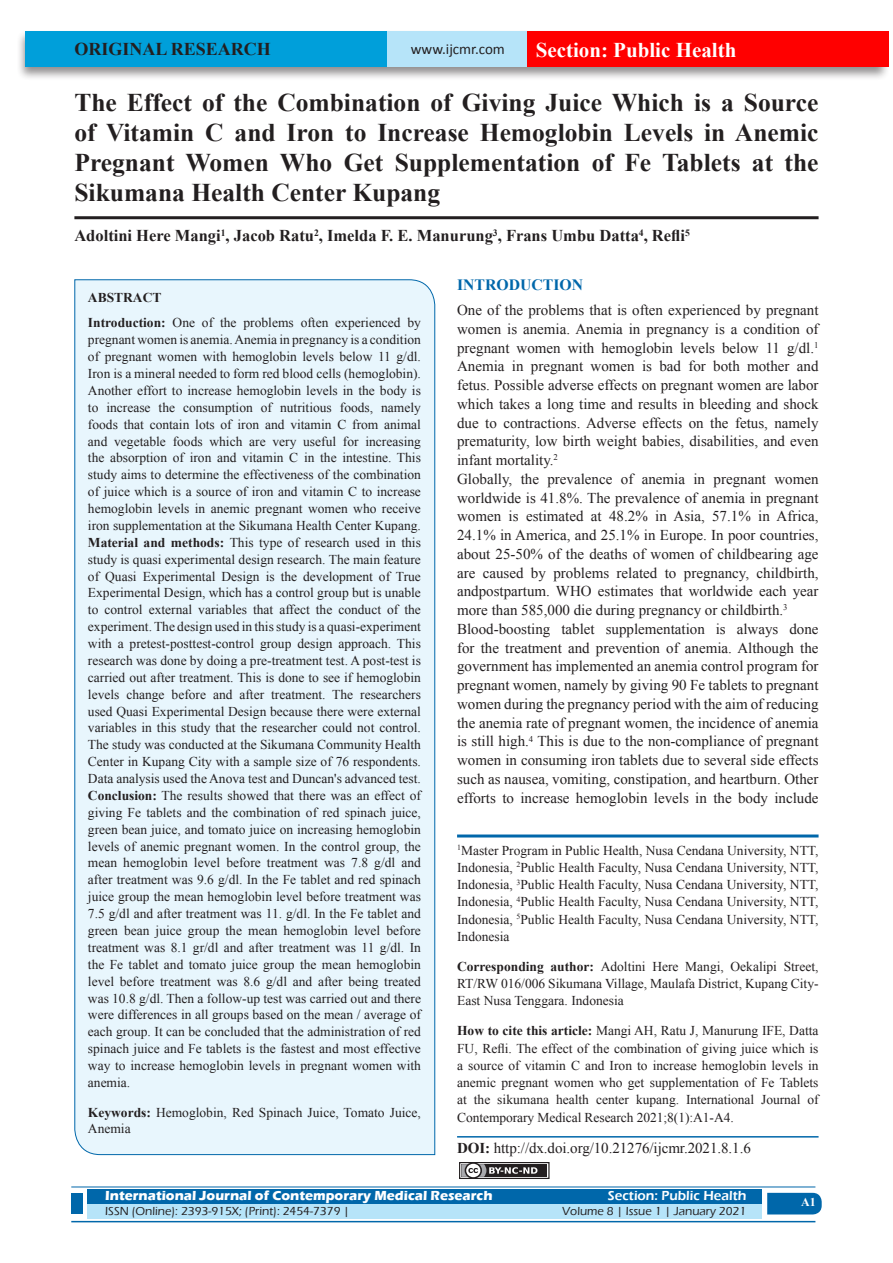
<style>
.page{position:relative;width:893px;height:1263px;background:#fff}
.page>*{position:absolute;margin:0;border:0;box-sizing:border-box;transform-origin:0 0}
.A_Title_New{font:700 25.5px/30px "Times New Roman";color:#231f20;text-align:justify}
.t1{font:700 21px "Times New Roman";color:#fff}
.AT_new{font:700 18px "Times New Roman";color:#231f20}
.AU-New{font:700 16.5px "Times New Roman";color:#231f20}
.t2{font:700 15.75px "Times New Roman";color:#0067aa}
.TX_New{font:15px/18.8px "Times New Roman";color:#231f20;text-align:justify}
.t3{font:15px "Calibri";color:#231f20}
.HTC_new{font:13.5px/16.8px "Times New Roman";color:#231f20}
.Affi_New{font:13.5px/17.2px "Times New Roman";color:#231f20;text-align:justify}
.Corresponding{font:13.5px/17.2px "Times New Roman";color:#231f20;text-align:justify}
.t4{font:700 13.5px "Eras ITC";color:#fff}
.t5{font:600 13.5px "Eras ITC";color:#fff}
.t6{font:500 12px "Eras ITC";color:#231f20}
.t7{font:700 12px "Times New Roman";color:#fff}
.s1{font-weight:700}
</style>
<div class="page">
<div style="left:16px;top:29px;width:875px;height:52px;background:#231f20;opacity:.5"></div>
<div style="left:25px;top:31px;width:858px;height:35px;background:#b6e4f9"></div>
<div style="left:25px;top:31px;width:362px;height:35px;background:#009fda"></div>
<div style="left:527px;top:31px;width:361px;height:35px;background:#f00"></div>
<div style="left:459px;top:1162px;width:91px;height:17px;border:1px solid #231f20"></div>
<div style="left:461px;top:1164px;width:86px;height:13px;background:#231f20"></div>
<svg style="left:461px;top:1162px;width:76px;height:17px"></svg>
<div style="left:87px;top:1189px;width:674px;height:15px;background:#0067aa"></div>
<div style="left:87px;top:1204px;width:674px;height:15px;background:#b6e4f9"></div>
<svg style="left:767px;top:1193px;width:55px;height:21px"></svg>
<hr style="left:71px;top:1186px;width:744px;height:1px;background:#0067aa">
<hr style="left:71px;top:1221px;width:744px;height:1px;background:#0067aa">
<div style="left:71px;top:1193px;width:12px;height:21px;background:#0067aa"></div>
<hr style="left:74px;top:216px;width:745px;height:3px;background:#231f20">
<div style="left:74px;top:279px;width:361px;height:876px;background:#e8f6fd"></div>
<hr style="left:457px;top:834px;width:362px;height:3px;background:#0067aa">
<hr style="left:457px;top:1136px;width:362px;height:1px;background:#0067aa">
<p class="AT_new" style="left:74px;top:36px;width:198px">ORIGINAL RESEARCH</p>
<p class="t3" style="left:411px;top:40px;width:96px">www.ijcmr.com</p>
<h2 class="t1" style="left:536px;top:35px;width:202px">Section: Public Health</h2>
<p class="A_Title_New" style="left:74px;top:87px;width:746px">The Effect of the Combination of Giving Juice Which is a Source of Vitamin C and Iron to Increase Hemoglobin Levels in Anemic Pregnant Women Who Get Supplementation of Fe Tablets at the Sikumana Health Center Kupang</p>
<p class="AU-New" style="left:74px;top:224px;width:617px">Adoltini Here Mangi<sup>1</sup>, Jacob Ratu<sup>2</sup>, Imelda F. E. Manurung<sup>3</sup>, Frans Umbu Datta<sup>4</sup>, Refli<sup>5</sup></p>
<p class="HTC_new" style="left:88px;top:285px;width:334px;line-height:25.3px"><span class="s1">ABSTRACT<br>Introduction:</span> One of the problems often experienced by</p>
<p class="HTC_new" style="left:88px;top:331px;width:335px;text-align:justify">pregnant women is anemia. Anemia in pregnancy is a condition of pregnant women with hemoglobin levels below 11 g/dl.<br>Iron is a mineral needed to form red blood cells (hemoglobin).<br>Another effort to increase hemoglobin levels in the body is to increase the consumption of nutritious foods, namely foods that contain lots of iron and vitamin C from animal and vegetable foods which are very useful for increasing the absorption of iron and vitamin C in the intestine. This study aims to determine the effectiveness of the combination of juice which is a source of iron and vitamin C to increase hemoglobin levels in anemic pregnant women who receive iron supplementation at the Sikumana Health Center Kupang.<br><span class="s1">Material and methods:</span> This type of research used in this study is quasi experimental design research. The main feature of Quasi Experimental Design is the development of True Experimental Design, which has a control group but is unable to control external variables that affect the conduct of the experiment. The design used in this study is a quasi-experiment with a pretest-posttest-control group design approach. This research was done by doing a pre-treatment test. A post-test is carried out after treatment. This is done to see if hemoglobin levels change before and after treatment. The researchers used Quasi Experimental Design because there were external variables in this study that the researcher could not control.<br>The study was conducted at the Sikumana Community Health Center in Kupang City with a sample size of 76 respondents.<br>Data analysis used the Anova test and Duncan's advanced test.<br><span class="s1">Conclusion:</span> The results showed that there was an effect of giving Fe tablets and the combination of red spinach juice, green bean juice, and tomato juice on increasing hemoglobin levels of anemic pregnant women. In the control group, the mean hemoglobin level before treatment was 7.8 g/dl and after treatment was 9.6 g/dl. In the Fe tablet and red spinach juice group the mean hemoglobin level before treatment was 7.5 g/dl and after treatment was 11. g/dl. In the Fe tablet and green bean juice group the mean hemoglobin level before treatment was 8.1 gr/dl and after treatment was 11 g/dl. In the Fe tablet and tomato juice group the mean hemoglobin level before treatment was 8.6 g/dl and after being treated was 10.8 g/dl. Then a follow-up test was carried out and there were differences in all groups based on the mean / average of each group. It can be concluded that the administration of red spinach juice and Fe tablets is the fastest and most effective way to increase hemoglobin levels in pregnant women with anemia.</p>
<p class="HTC_new" style="left:88px;top:1103px;width:335px"><span class="s1">Keywords:</span> Hemoglobin, Red Spinach Juice, Tomato Juice,<br>Anemia</p>
<h1 class="t2" style="left:457px;top:274px;width:127px">INTRODUCTION</h1>
<p class="TX_New" style="left:457px;top:301px;width:363px">One of the problems that is often experienced by pregnant women is anemia. Anemia in pregnancy is a condition of pregnant women with hemoglobin levels below 11 g/dl.<sup>1<br></sup>Anemia in pregnant women is bad for both mother and fetus. Possible adverse effects on pregnant women are labor which takes a long time and results in bleeding and shock due to contractions. Adverse effects on the fetus, namely prematurity, low birth weight babies, disabilities, and even infant mortality.<sup>2</sup></p>
<p class="TX_New" style="left:457px;top:469px;width:363px">Globally, the prevalence of anemia in pregnant women worldwide is 41.8%. The prevalence of anemia in pregnant women is estimated at 48.2% in Asia, 57.1% in Africa, 24.1% in America, and 25.1% in Europe. In poor countries, about 25-50% of the deaths of women of childbearing age are caused by problems related to pregnancy, childbirth, andpostpartum. WHO estimates that worldwide each year more than 585,000 die during pregnancy or childbirth.<sup>3</sup></p>
<p class="TX_New" style="left:457px;top:619px;width:363px">Blood-boosting tablet supplementation is always done for the treatment and prevention of anemia. Although the government has implemented an anemia control program for pregnant women, namely by giving 90 Fe tablets to pregnant women during the pregnancy period with the aim of reducing the anemia rate of pregnant women, the incidence of anemia is still high.<sup>4</sup> This is due to the non-compliance of pregnant women in consuming iron tablets due to several side effects such as nausea, vomiting, constipation, and heartburn. Other efforts to increase hemoglobin levels in the body include</p>
<p class="Affi_New" style="left:457px;top:841px;width:363px"><sup>1</sup>Master Program in Public Health, Nusa Cendana University, NTT, Indonesia, <sup>2</sup>Public Health Faculty, Nusa Cendana University, NTT, Indonesia, <sup>3</sup>Public Health Faculty, Nusa Cendana University, NTT, Indonesia, <sup>4</sup>Public Health Faculty, Nusa Cendana University, NTT, Indonesia, <sup>5</sup>Public Health Faculty, Nusa Cendana University, NTT, Indonesia</p>
<p class="Corresponding" style="left:457px;top:957px;width:363px"><span class="s1">Corresponding author:</span> Adoltini Here Mangi, Oekalipi Street, RT/RW 016/006 Sikumana Village, Maulafa District, Kupang City-East Nusa Tenggara. Indonesia</p>
<p class="HTC_new" style="left:457px;top:1022px;width:363px;line-height:17.4px;text-align:justify"><span class="s1">How to cite this article:</span> Mangi AH, Ratu J, Manurung IFE, Datta FU, Refli. The effect of the combination of giving juice which is a source of vitamin C and Iron to increase hemoglobin levels in anemic pregnant women who get supplementation of Fe Tablets at the sikumana health center kupang. International Journal of Contemporary Medical Research 2021;8(1):A1-A4.</p>
<p class="TX_New" style="left:457px;top:1138px;width:295px"><span class="s1">DOI:</span> http://dx.doi.org/10.21276/ijcmr.2021.8.1.6</p>
<p class="t4" style="left:105px;top:1188px;width:389px">International Journal of Contemporary Medical Research</p>
<p class="t5" style="left:608px;top:1188px;width:140px">Section: Public Health</p>
<p class="t6" style="left:105px;top:1204px;width:246px">ISSN (Online): 2393-915X; (Print): 2454-7379 |</p>
<p class="t6" style="left:562px;top:1204px;width:186px">Volume 8 | Issue 1 | January 2021</p>
<h4 class="t7" style="left:801px;top:1194px;width:16px">A1</h4>
</div>
